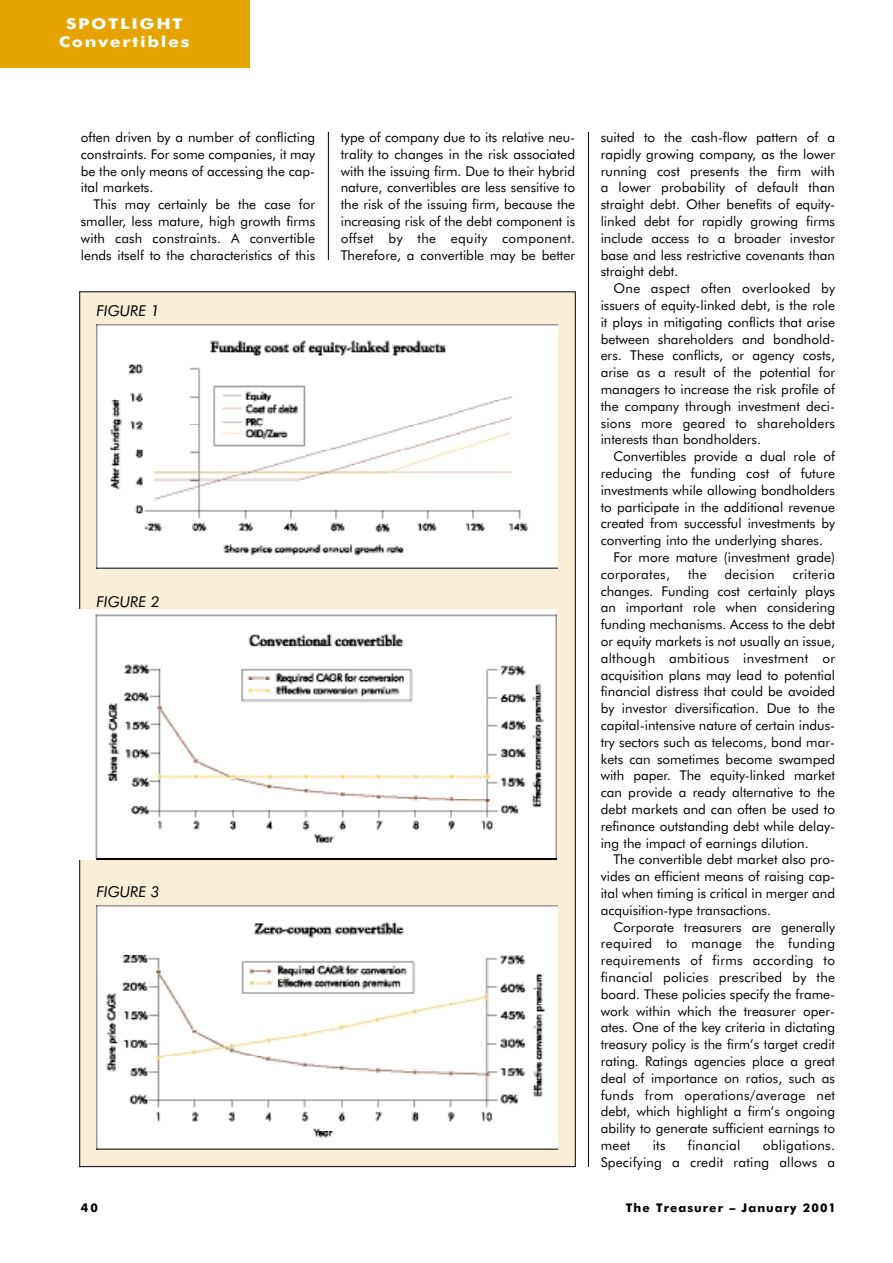
<style>
.page{position:relative;width:893px;height:1263px;background:#fff}
.page>*{position:absolute;margin:0;border:0;box-sizing:border-box;transform-origin:0 0}
.t1{font:700 15px/18px "Futura BT";letter-spacing:.09em;color:#fff;text-align:center;scale:1.2 1}
.t2{font:italic 15px "Futura BT";color:#000}
.t3{font:13.5px/16.8px "Futura BT";color:#000;text-align:justify}
.t4{font:13.5px "Futura BT";letter-spacing:.025em;color:#000}
.t5{font:700 12px "Futura BT";letter-spacing:.085em;color:#000}
</style>
<div class="page">
<hr style="left:588px;top:132px;width:1px;height:1035px;background:#000">
<hr style="left:328px;top:132px;width:1px;height:128px;background:#000">
<div style="left:0;top:0;width:250px;height:68px;background:#e5a400"></div>
<div style="left:80px;top:292px;width:495px;height:875px;background:#fbeed7"></div>
<img style="left:97px;top:325px;width:461px;height:244px">
<img style="left:80px;top:610px;width:476px;height:11px">
<img style="left:80px;top:621px;width:476px;height:239px">
<img style="left:96px;top:905px;width:461px;height:244px">
<p class="t1" style="left:59px;top:16px;width:110px">SPOTLIGHT<br>Convertibles</p>
<p class="t3" style="left:81px;top:130px;width:236px">often driven by a number of conflicting constraints. For some companies, it may be the only means of accessing the cap&shy;ital markets.</p>
<p class="t3" style="left:81px;top:198px;width:236px;text-indent:13px">This may certainly be the case for smaller, less mature, high growth firms with cash constraints. A convertible lends itself to the characteristics of this</p>
<p class="t2" style="left:96px;top:306px;width:65px">FIGURE 1</p>
<p class="t2" style="left:96px;top:596px;width:65px">FIGURE 2</p>
<p class="t2" style="left:96px;top:886px;width:65px">FIGURE 3</p>
<p class="t3" style="left:341px;top:130px;width:236px">type of company due to its relative neu&shy;trality to changes in the risk associated with the issuing firm. Due to their hybrid nature, convertibles are less sensitive to the risk of the issuing firm, because the increasing risk of the debt component is offset by the equity component.<br>Therefore, a convertible may be better</p>
<p class="t3" style="left:600px;top:130px;width:236px">suited to the cash-flow pattern of a rapidly growing company, as the lower running cost presents the firm with a lower probability of default than straight debt. Other benefits of equity&shy;linked debt for rapidly growing firms include access to a broader investor base and less restrictive covenants than straight debt.</p>
<p class="t3" style="left:600px;top:282px;width:236px;text-indent:13px">One aspect often overlooked by issuers of equity-linked debt, is the role it plays in mitigating conflicts that arise between shareholders and bondhold&shy;ers. These conflicts, or agency costs, arise as a result of the potential for managers to increase the risk profile of the company through investment deci&shy;sions more geared to shareholders interests than bondholders.</p>
<p class="t3" style="left:613px;top:450px;width:223px">Convertibles provide a dual role of</p>
<p class="t3" style="left:600px;top:466px;width:236px">reducing the funding cost of future</p>
<p class="t3" style="left:600px;top:483px;width:236px">investments while allowing bondholders</p>
<p class="t3" style="left:600px;top:500px;width:236px">to participate in the additional revenue</p>
<p class="t3" style="left:600px;top:517px;width:236px">created from successful investments by</p>
<p class="t3" style="left:600px;top:534px;width:224px">converting into the underlying shares.</p>
<p class="t3" style="left:613px;top:550px;width:223px">For more mature (investment grade)</p>
<p class="t4" style="left:600px;top:569px;width:71px">corporates,</p>
<p class="t3" style="left:688px;top:567px;width:20px">the</p>
<p class="t4" style="left:724px;top:569px;width:52px">decision</p>
<p class="t3" style="left:600px;top:567px;width:236px;text-indent:192px">criteria changes. Funding cost certainly plays an important role when considering funding mechanisms. Access to the debt or equity markets is not usually an issue, although ambitious investment or acquisition plans may lead to potential financial distress that could be avoided by investor diversification. Due to the capital-intensive nature of certain indus&shy;try sectors such as telecoms, bond mar&shy;kets can sometimes become swamped with paper. The equity-linked market can provide a ready alternative to the debt markets and can often be used to refinance outstanding debt while delay&shy;ing the impact of earnings dilution.</p>
<p class="t3" style="left:600px;top:853px;width:236px;text-indent:13px">The convertible debt market also pro&shy;vides an efficient means of raising cap&shy;ital when timing is critical in merger and acquisition-type transactions.</p>
<p class="t3" style="left:600px;top:920px;width:236px;text-indent:13px">Corporate treasurers are generally required to manage the funding requirements of firms according to financial policies prescribed by the board. These policies specify the frame&shy;work within which the treasurer oper&shy;ates. One of the key criteria in dictating treasury policy is the firm’s target credit rating. Ratings agencies place a great deal of importance on ratios, such as funds from operations/average net debt, which highlight a firm’s ongoing ability to generate sufficient earnings to meet</p>
<p class="t3" style="left:652px;top:1138px;width:14px">its</p>
<p class="t4" style="left:687px;top:1140px;width:54px">financial</p>
<p class="t3" style="left:600px;top:1138px;width:236px;text-align:right">obligations.<br>Specifying a credit rating allows a</p>
<p class="t5" style="left:81px;top:1203px;width:18px">40</p>
<p class="t5" style="left:626px;top:1203px;width:212px">The Treasurer – January 2001</p>
</div>
